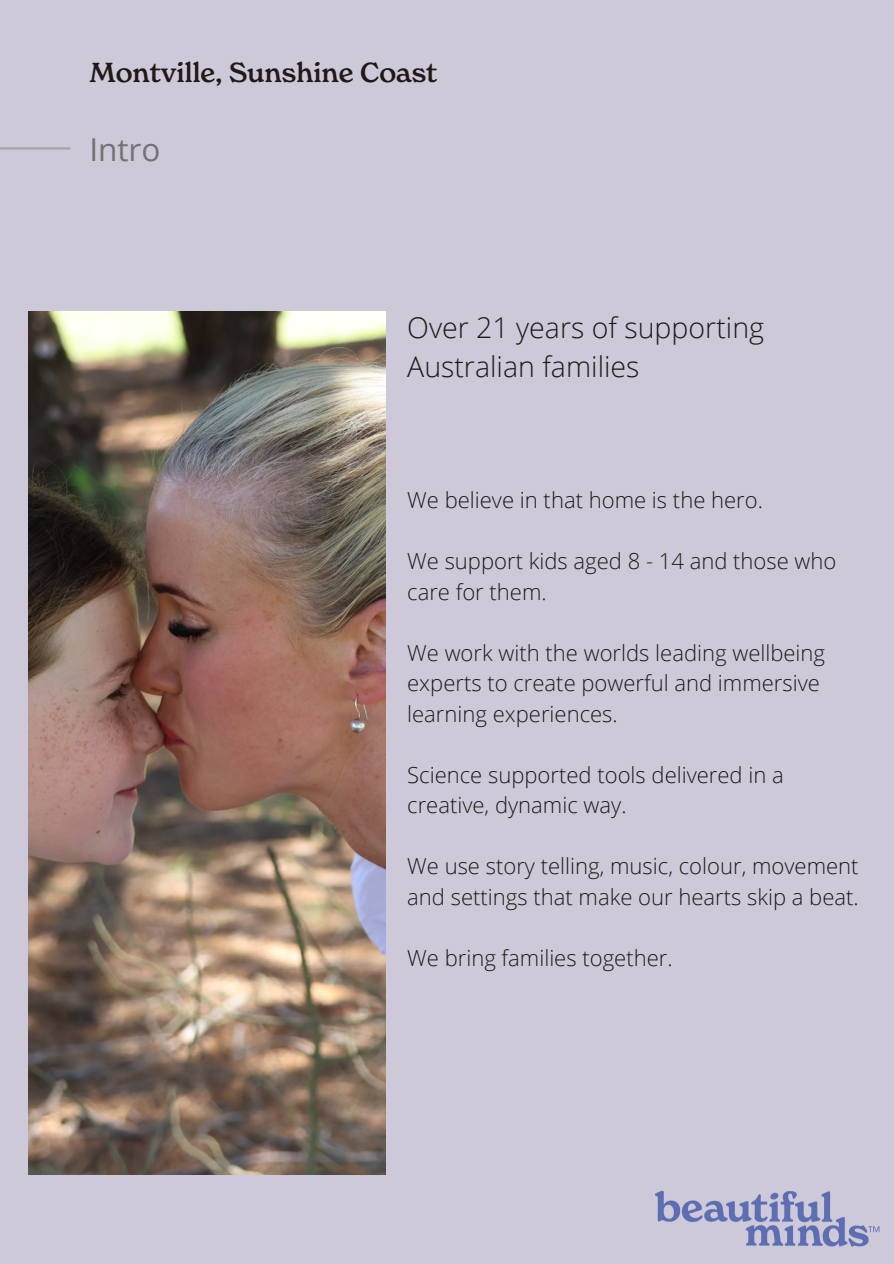
<style>
.page{position:relative;width:894px;height:1264px;background:#fff}
.page>*{position:absolute;margin:0;border:0;box-sizing:border-box;transform-origin:0 0}
.t1{font:31.5px "Open Sans";color:#737373}
.t2{font:300 28.5px/39.3px "Open Sans";color:#201917}
.t3{font:500 27px "New Spirit";color:#201917}
.t4{font:300 22.05px/30.5px "Open Sans";color:#201917}
</style>
<div class="page">
<div style="left:0;top:0;width:893px;height:1263px;background:#cec9d9"></div>
<img style="left:29px;top:311px;width:356px;height:863px">
<hr style="left:0;top:147px;width:69px;height:2px;background:#a6a6a6">
<img style="left:655px;top:1190px;width:225px;height:57px">
<h2 class="t3" style="left:89px;top:56px;width:349px">Montville, Sunshine Coast</h2>
<h1 class="t1" style="left:89px;top:127px;width:73px">Intro</h1>
<p class="t2" style="left:407px;top:307px;width:358px">Over 21 years of supporting<br>Australian families</p>
<h1 class="t4" style="left:407px;top:484px;width:357px">We believe in that home is the hero.</h1>
<p class="t4" style="left:407px;top:545px;width:430px">We support kids aged 8 - 14 and those who care for them.</p>
<p class="t4" style="left:407px;top:636px;width:419px">We work with the worlds leading wellbeing experts to create powerful and immersive learning experiences.</p>
<p class="t4" style="left:407px;top:758px;width:378px">Science supported tools delivered in a creative, dynamic way.</p>
<p class="t4" style="left:407px;top:850px;width:453px">We use story telling, music, colour, movement and settings that make our hearts skip a beat.</p>
<p class="t4" style="left:407px;top:942px;width:267px">We bring families together.</p>
</div>
